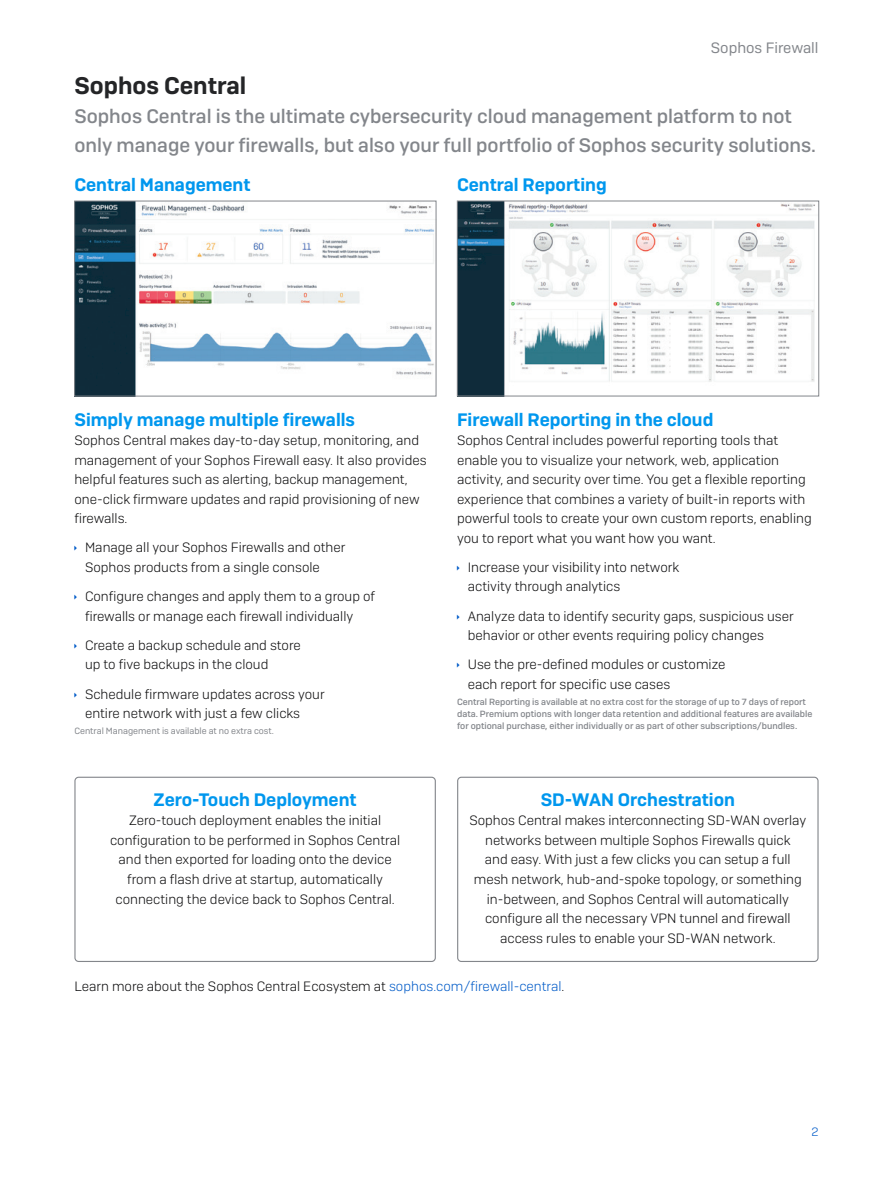
<style>
.page{position:relative;width:893px;height:1191px;background:#fff}
.page>*{position:absolute;margin:0;border:0;box-sizing:border-box;transform-origin:0 0}
.Subheading_1{font:600 24px "Sophos Sans";color:#242527}
.Intro_Body_Copy{font:500 19.5px/29.2px "Sophos Sans";color:#83868b}
.Subheading_2{font:600 18px "Sophos Sans";color:#0097ee}
.t1{font:15px "Sophos Sans";color:#83868b}
.Body_Copy{font:300 13.5px/19.5px "Sophos Sans";color:#0d0d0e}
.t2{font:300 12px "Sophos Sans";color:#005bc8}
.Note{font:500 9px/12px "Sophos Sans";color:#83868b}
.Note-2{font:9px "Sophos Sans";color:#83868b}
.s1{color:#005bc8}
</style>
<div class="page">
<img style="left:76px;top:203px;width:358px;height:191px">
<div style="left:74px;top:201px;width:362px;height:195px;border:1px solid #83868b"></div>
<img style="left:459px;top:203px;width:356px;height:191px">
<div style="left:457px;top:201px;width:362px;height:195px;border:1px solid #83868b"></div>
<div style="left:74px;top:776px;width:362px;height:186px;border:1px solid #83868b;border-radius:4px"></div>
<div style="left:457px;top:776px;width:362px;height:186px;border:1px solid #83868b;border-radius:4px"></div>
<p class="t1" style="left:711px;top:39px;width:109px">Sophos Firewall</p>
<p class="Subheading_1" style="left:74px;top:71px;width:173px">Sophos Central</p>
<p class="Intro_Body_Copy" style="left:74px;top:101px;width:743px">Sophos Central is the ultimate cybersecurity cloud management platform to not only manage your firewalls, but also your full portfolio of Sophos security solutions.</p>
<p class="Subheading_2" style="left:74px;top:174px;width:178px">Central Management</p>
<p class="Subheading_2" style="left:457px;top:174px;width:151px">Central Reporting</p>
<p class="Subheading_2" style="left:74px;top:408px;width:282px">Simply manage multiple firewalls</p>
<p class="Body_Copy" style="left:74px;top:430px;width:354px">Sophos Central makes day-to-day setup, monitoring, and management of your Sophos Firewall easy. It also provides helpful features such as alerting, backup management, one-click firmware updates and rapid provisioning of new firewalls.</p>
<p class="Body_Copy" style="left:85px;top:537px;width:262px">Manage all your Sophos Firewalls and other<br>Sophos products from a single console</p>
<p class="Body_Copy" style="left:85px;top:586px;width:291px">Configure changes and apply them to a group of firewalls or manage each firewall individually</p>
<p class="Body_Copy" style="left:85px;top:635px;width:217px">Create a backup schedule and store up to five backups in the cloud</p>
<p class="Body_Copy" style="left:85px;top:684px;width:241px">Schedule firmware updates across your entire network with just a few clicks</p>
<p class="Note-2" style="left:74px;top:726px;width:201px">Central Management is available at no extra cost.</p>
<p class="Subheading_2" style="left:154px;top:788px;width:205px">Zero-Touch Deployment</p>
<p class="Body_Copy" style="left:110px;top:810px;width:292px;text-align:center">Zero-touch deployment enables the initial configuration to be performed in Sophos Central and then exported for loading onto the device from a flash drive at startup, automatically connecting the device back to Sophos Central.</p>
<p class="Subheading_2" style="left:457px;top:408px;width:258px">Firewall Reporting in the cloud</p>
<p class="Body_Copy" style="left:457px;top:430px;width:356px">Sophos Central includes powerful reporting tools that enable you to visualize your network, web, application activity, and security over time. You get a flexible reporting experience that combines a variety of built-in reports with powerful tools to create your own custom reports, enabling you to report what you want how you want.</p>
<p class="Body_Copy" style="left:468px;top:557px;width:213px">Increase your visibility into network activity through analytics</p>
<p class="Body_Copy" style="left:468px;top:606px;width:328px">Analyze data to identify security gaps, suspicious user behavior or other events requiring policy changes</p>
<p class="Body_Copy" style="left:468px;top:654px;width:259px">Use the pre-defined modules or customize each report for specific use cases</p>
<p class="Note" style="left:457px;top:696px;width:357px">Central Reporting is available at no extra cost for the storage of up to 7 days of report data. Premium options with longer data retention and additional features are available for optional purchase, either individually or as part of other subscriptions/bundles.</p>
<p class="Subheading_2" style="left:541px;top:788px;width:196px">SD-WAN Orchestration</p>
<p class="Body_Copy" style="left:469px;top:810px;width:338px;text-align:center">Sophos Central makes interconnecting SD-WAN overlay networks between multiple Sophos Firewalls quick<br>and easy. With just a few clicks you can setup a full mesh network, hub-and-spoke topology, or something in-between, and Sophos Central will automatically configure all the necessary VPN tunnel and firewall access rules to enable your SD-WAN network.</p>
<p class="Body_Copy" style="left:74px;top:976px;width:491px">Learn more about the Sophos Central Ecosystem at <span class="s1">sophos.com/firewall-central</span>.</p>
<p class="t2" style="left:811px;top:1124px;width:9px">2</p>
</div>
